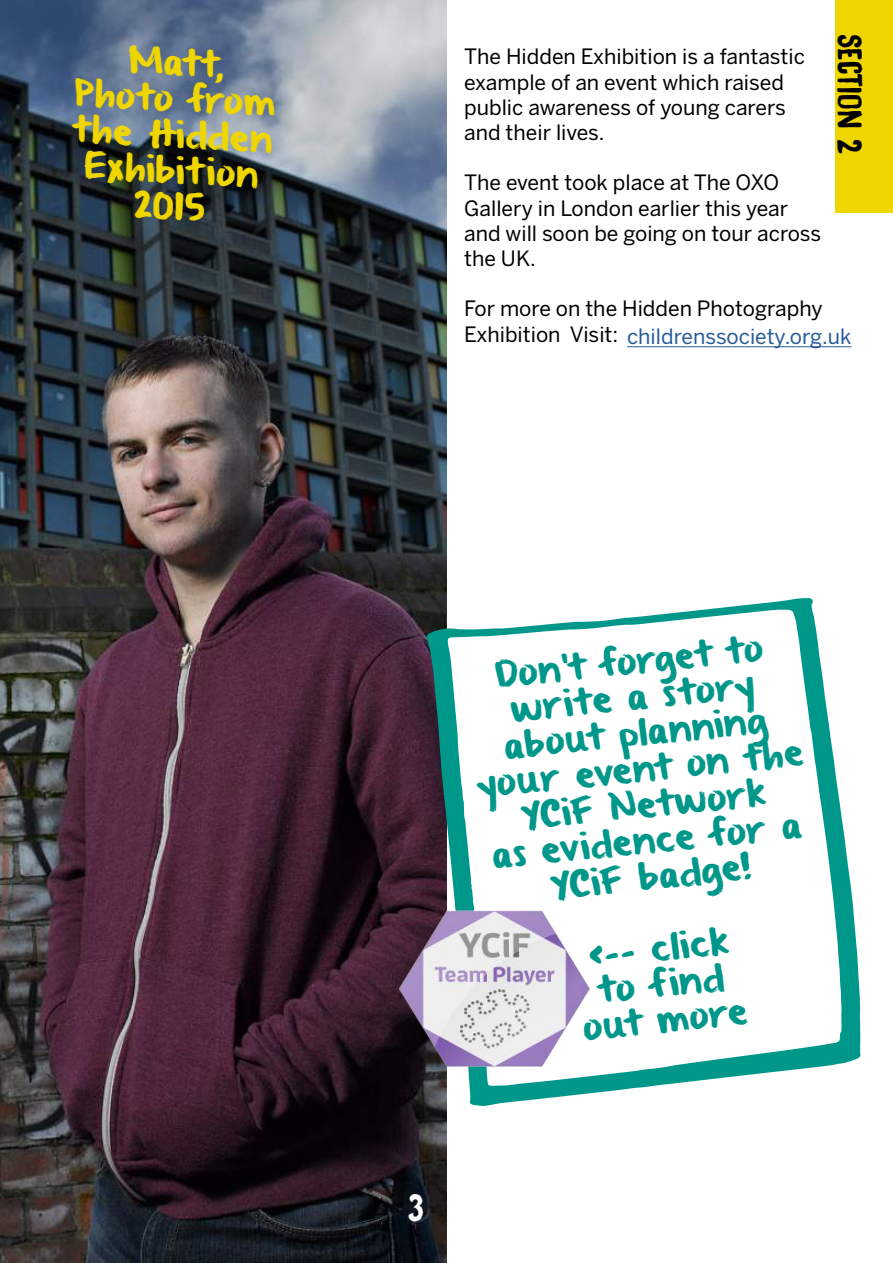
<style>
.page{position:relative;width:893px;height:1263px;background:#fff}
.page>*{position:absolute;margin:0;border:0;box-sizing:border-box;transform-origin:0 0}
.t1{font:33px "DK Black Bamboo";color:#fff}
.t2{font:30px/36px "From Where You Are";color:#00978b;text-align:center}
.t3{font:30px/36px "From Where You Are";color:#efd600;text-align:center}
.t4{font:30px "DK Black Bamboo";color:#000}
.t5{font:21px/25.2px "Benton Sans";color:#000}
.s1{color:#275b9b}
</style>
<div class="page">
<div style="left:836px;top:0;width:57px;height:212px;background:#efd600"></div>
<hr style="left:627px;top:346px;width:224px;height:1px;background:#275b9b">
<img style="left:0;top:0;width:446px;height:1263px">
<svg style="left:418px;top:588px;width:443px;height:519px"></svg>
<img style="left:400px;top:900px;width:190px;height:178px">
<h2 class="t3" style="left:77px;top:42px;width:203px;rotate:3deg">Matt,<br>Photo from the Hidden<br>Exhibition<br>2015</h2>
<h2 class="t4" style="left:871px;top:34px;width:122px;rotate:90deg">section 2</h2>
<p class="t5" style="left:464px;top:44px;width:342px">The Hidden Exhibition is a fantastic example of an event which raised public awareness of young carers and their lives.</p>
<p class="t5" style="left:464px;top:170px;width:359px">The event took place at The OXO<br>Gallery in London earlier this year and will soon be going on tour across the UK.</p>
<p class="t5" style="left:464px;top:295px;width:389px;line-height:27.5px">For more on the Hidden Photography<br>Exhibition Visit: <span class="s1">childrenssociety.org.uk</span></p>
<h2 class="t2" style="left:464px;top:664px;width:330px;rotate:-6deg">Don’t forget to write a story about planning your event on the<br>YCiF Network<br>as evidence for a<br>YCiF badge!</h2>
<h2 class="t2" style="left:574px;top:942px;width:166px;rotate:-6deg">&lt;-- click to find out more</h2>
<h1 class="t1" style="left:408px;top:1184px;width:18px">3</h1>
</div>
